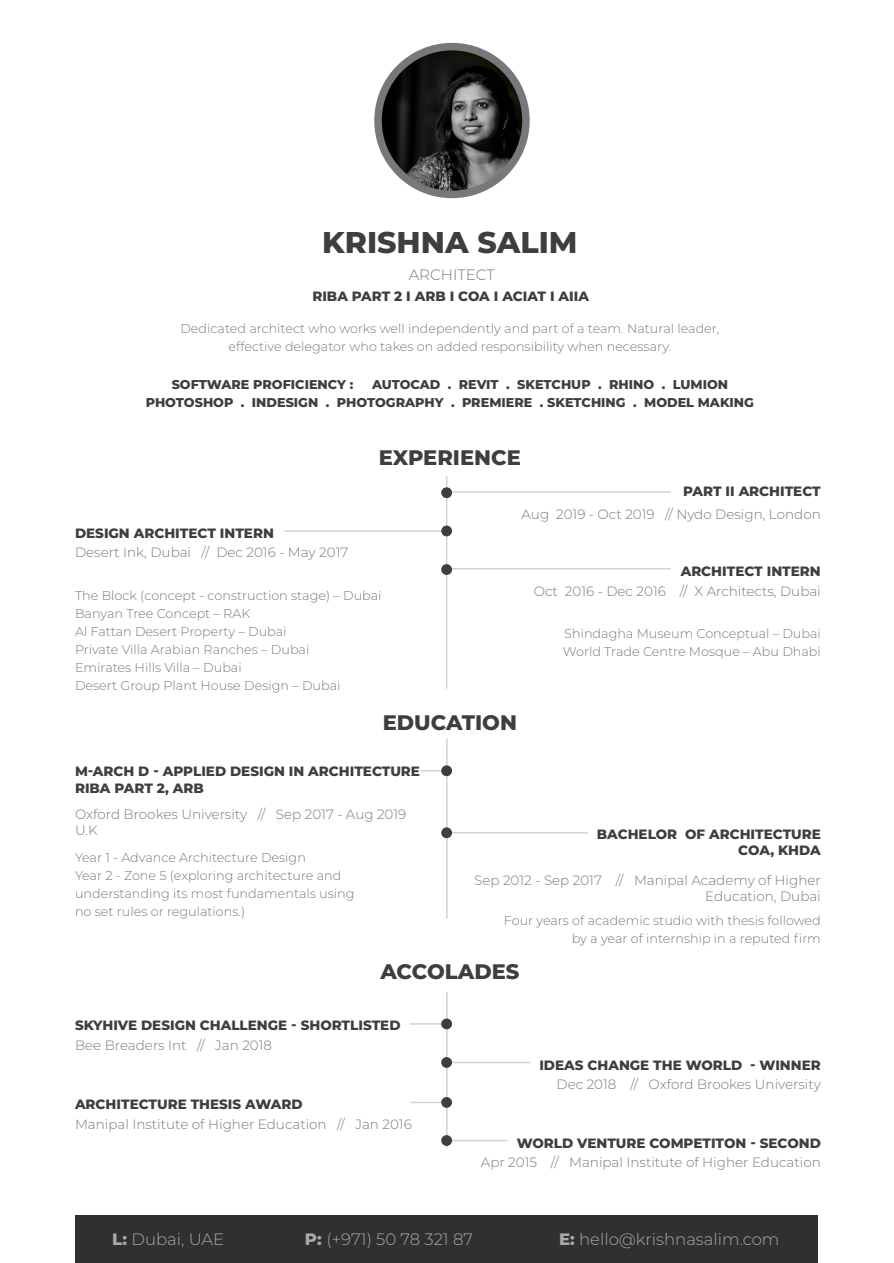
<style>
.page{position:relative;width:894px;height:1263px;background:#fff}
.page>*{position:absolute;margin:0;border:0;box-sizing:border-box;transform-origin:0 0}
.t1{font:800 30px "Montserrat";color:#3e3e3f}
.t2{font:800 21px "Montserrat";color:#3e3e3f}
.t3{font:300 16.5px "Montserrat";color:#a8a9ad}
.t4{font:300 15px "Montserrat";color:#76787b}
.t5{font:300 13.5px/16.2px "Montserrat";color:#76787b}
.t6{font:800 13.5px/16.2px "Montserrat";color:#3e3e3f}
.t7{font:300 12.75px/18px "Montserrat";color:#76787b}
.t8{font:800 12.75px/18px "Montserrat";color:#3e3e3f}
.s1{font-weight:800}
</style>
<div class="page">
<hr style="left:446px;top:738px;width:1px;height:180px;background:#d1d2d4">
<hr style="left:446px;top:992px;width:1px;height:156px;background:#d1d2d4">
<div style="left:75px;top:1215px;width:742px;height:48px;background:#312f30"></div>
<hr style="left:445px;top:476px;width:2px;height:213px;background:#d1d2d4">
<hr style="left:284px;top:530px;width:162px;height:2px;background:#d1d2d4">
<div style="left:441px;top:525px;width:11px;height:11px;background:#3e3e3f;border-radius:50%"></div>
<hr style="left:446px;top:568px;width:224px;height:1px;background:#d1d2d4">
<hr style="left:446px;top:491px;width:224px;height:2px;background:#d1d2d4">
<div style="left:441px;top:564px;width:11px;height:11px;background:#3e3e3f;border-radius:50%"></div>
<div style="left:441px;top:487px;width:11px;height:11px;background:#3e3e3f;border-radius:50%"></div>
<svg style="left:420px;top:770px;width:21px;height:1px"></svg>
<hr style="left:410px;top:1023px;width:36px;height:1px;background:#d1d2d4">
<hr style="left:410px;top:1101px;width:36px;height:2px;background:#d1d2d4">
<div style="left:441px;top:765px;width:11px;height:11px;background:#3e3e3f;border-radius:50%"></div>
<div style="left:441px;top:1018px;width:11px;height:11px;background:#3e3e3f;border-radius:50%"></div>
<div style="left:441px;top:1097px;width:11px;height:10px;background:#3e3e3f;border-radius:50%"></div>
<hr style="left:446px;top:832px;width:142px;height:1px;background:#d1d2d4">
<hr style="left:446px;top:1061px;width:84px;height:2px;background:#d1d2d4">
<hr style="left:446px;top:1139px;width:61px;height:2px;background:#d1d2d4">
<div style="left:441px;top:827px;width:11px;height:11px;background:#3e3e3f;border-radius:50%"></div>
<div style="left:441px;top:1057px;width:11px;height:10px;background:#3e3e3f;border-radius:50%"></div>
<div style="left:441px;top:1135px;width:11px;height:11px;background:#3e3e3f;border-radius:50%"></div>
<img style="left:379px;top:47px;width:146px;height:147px">
<div style="left:374px;top:43px;width:155px;height:155px;border:8px solid #76787b;border-radius:50%"></div>
<p class="t1" style="left:322px;top:220px;width:257px">KRISHNA SALIM</p>
<p class="t4" style="left:408px;top:264px;width:88px">ARCHITECT</p>
<p class="t6" style="left:312px;top:287px;width:278px">RIBA PART 2 I ARB I COA I ACIAT I AIIA</p>
<p class="t7" style="left:180px;top:319px;width:540px">Dedicated architect who works well independently and part of a team. Natural leader,</p>
<p class="t7" style="left:228px;top:337px;width:444px">effective delegator who takes on added responsibility when necessary.</p>
<p class="t8" style="left:172px;top:375px;width:183px">SOFTWARE PROFICIENCY :</p>
<p class="t8" style="left:146px;top:375px;width:609px;text-indent:226px">AUTOCAD . REVIT . SKETCHUP . RHINO . LUMION<br>PHOTOSHOP . INDESIGN . PHOTOGRAPHY . PREMIERE . SKETCHING . MODEL MAKING</p>
<p class="t2" style="left:379px;top:442px;width:143px">EXPERIENCE</p>
<p class="t6" style="left:683px;top:482px;width:139px">PART II ARCHITECT</p>
<p class="t6" style="left:75px;top:524px;width:200px">DESIGN ARCHITECT INTERN</p>
<p class="t5" style="left:75px;top:543px;width:275px">Desert Ink, Dubai // Dec 2016 - May 2017</p>
<p class="t7" style="left:75px;top:585px;width:308px">The Block (concept - construction stage) – Dubai</p>
<p class="t7" style="left:75px;top:603px;width:177px">Banyan Tree Concept – RAK</p>
<p class="t7" style="left:75px;top:621px;width:213px">Al Fattan Desert Property – Dubai</p>
<p class="t7" style="left:75px;top:639px;width:236px">Private Villa Arabian Ranches – Dubai</p>
<p class="t7" style="left:75px;top:657px;width:168px">Emirates Hills Villa – Dubai</p>
<p class="t7" style="left:75px;top:675px;width:267px">Desert Group Plant House Design – Dubai</p>
<p class="t5" style="left:521px;top:506px;width:300px">Aug 2019 - Oct 2019 // Nydo Design, London</p>
<p class="t6" style="left:680px;top:562px;width:142px">ARCHITECT INTERN</p>
<p class="t5" style="left:533px;top:583px;width:288px">Oct 2016 - Dec 2016 // X Architects, Dubai</p>
<p class="t7" style="left:564px;top:624px;width:258px">Shindagha Museum Conceptual – Dubai</p>
<p class="t7" style="left:562px;top:642px;width:259px">World Trade Centre Mosque – Abu Dhabi</p>
<p class="t2" style="left:382px;top:706px;width:136px">EDUCATION</p>
<p class="t6" style="left:75px;top:762px;width:346px">M-ARCH D - APPLIED DESIGN IN ARCHITECTURE<br>RIBA PART 2, ARB</p>
<p class="t5" style="left:75px;top:805px;width:333px">Oxford Brookes University // Sep 2017 - Aug 2019<br>U.K</p>
<p class="t7" style="left:75px;top:848px;width:232px">Year 1 - Advance Architecture Design</p>
<p class="t7" style="left:75px;top:866px;width:281px">Year 2 - Zone 5 (exploring architecture and understanding its most fundamentals using</p>
<p class="t7" style="left:75px;top:902px;width:171px">no set rules or regulations.)</p>
<p class="t6" style="left:596px;top:825px;width:225px">BACHELOR OF ARCHITECTURE</p>
<p class="t6" style="left:738px;top:841px;width:84px">COA, KHDA</p>
<p class="t5" style="left:474px;top:871px;width:348px">Sep 2012 - Sep 2017 // Manipal Academy of Higher</p>
<p class="t5" style="left:704px;top:887px;width:117px">Education, Dubai</p>
<p class="t7" style="left:504px;top:911px;width:318px;text-align:right">Four years of academic studio with thesis followed by a year of internship in a reputed firm</p>
<p class="t2" style="left:380px;top:956px;width:140px">ACCOLADES</p>
<p class="t6" style="left:75px;top:1016px;width:327px">SKYHIVE DESIGN CHALLENGE - SHORTLISTED</p>
<p class="t5" style="left:75px;top:1037px;width:198px">Bee Breaders Int // Jan 2018</p>
<p class="t6" style="left:75px;top:1095px;width:229px">ARCHITECTURE THESIS AWARD</p>
<p class="t5" style="left:75px;top:1115px;width:338px">Manipal Institute of Higher Education // Jan 2016</p>
<p class="t6" style="left:539px;top:1056px;width:283px">IDEAS CHANGE THE WORLD - WINNER</p>
<p class="t5" style="left:556px;top:1076px;width:266px">Dec 2018 // Oxford Brookes University</p>
<p class="t6" style="left:516px;top:1134px;width:305px">WORLD VENTURE COMPETITON - SECOND</p>
<p class="t5" style="left:480px;top:1154px;width:341px">Apr 2015 // Manipal Institute of Higher Education</p>
<p class="t3" style="left:112px;top:1227px;width:114px"><span class="s1">L:</span> Dubai, UAE</p>
<p class="t3" style="left:305px;top:1227px;width:169px"><span class="s1">P:</span> (+971) 50 78 321 87</p>
<p class="t3" style="left:559px;top:1227px;width:222px"><span class="s1">E:</span> hello@krishnasalim.com</p>
</div>
